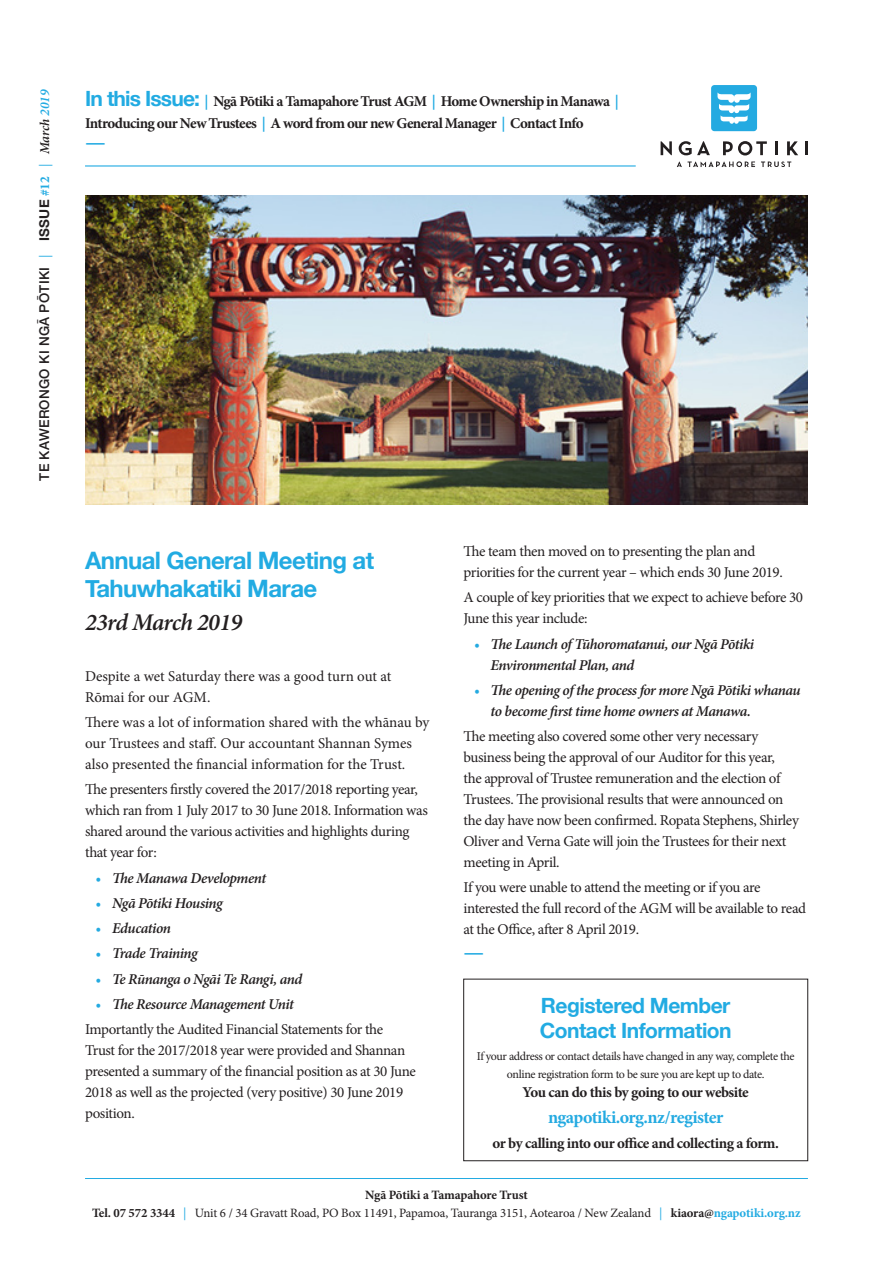
<style>
.page{position:relative;width:893px;height:1263px;background:#fff}
.page>*{position:absolute;margin:0;border:0;box-sizing:border-box;transform-origin:0 0}
.t1{font:700 24px/28.8px "Helvetica Neue";letter-spacing:-.025em;color:#22abe2}
.t2{font:italic 600 24px "Minion Pro";letter-spacing:-.03em;color:#231f20}
.t3{font:700 22.5px "Minion Pro";color:#22abe2}
.t4{font:700 21px "Helvetica Neue";letter-spacing:-.025em;color:#22abe2}
.t5{font:700 18px "Minion Pro";letter-spacing:-.03em;color:#24aae1}
.t6{font:15px/21px "Minion Pro";letter-spacing:-.025em;color:#231f20}
.t7{font:italic 600 15px/21px "Minion Pro";letter-spacing:-.03em;color:#231f20}
.t8{font:700 15px/22.5px "Minion Pro";letter-spacing:-.04em;color:#231f20}
.t9{font:15px/21px "Minion Pro";letter-spacing:-.005em;color:#231f20}
.t10{font:500 13.5px "Helvetica Neue";letter-spacing:.02em;color:#231f20}
.t11{font:12.75px/18px "Minion Pro";letter-spacing:-.01em;color:#231f20;text-align:center}
.t12{font:12px/18px "Minion Pro";letter-spacing:-.035em;color:#231f20;text-align:center}
.s1{font-family:"Minion Pro";font-weight:400;color:#22abe2}
.s2{font-weight:700}
.s3{font-family:"Minion Pro";font-weight:700;color:#22abe2}
.s4{font-family:"Minion Pro";font-weight:600;font-style:italic}
.s5{font-family:"Minion Pro";font-weight:600;font-style:italic;color:#22abe2}
.s6{font-family:"Helvetica Neue";font-size:21px;color:#22abe2}
.s7{color:#22abe2}
.s8{font-weight:500}
.s9{color:#24aae1}
.s10{font-weight:700;color:#22abe2}
</style>
<div class="page">
<hr style="left:85px;top:1178px;width:723px;height:1px;background:#22abe2">
<hr style="left:85px;top:165px;width:551px;height:2px;background:#22abe2">
<img style="left:85px;top:196px;width:723px;height:308px">
<div style="left:463px;top:979px;width:345px;height:182px;border:1px solid #231f20"></div>
<div style="left:711px;top:85px;width:46px;height:46px;background:#24aae1;border-radius:3px"></div>
<svg style="left:717px;top:92px;width:34px;height:32px"></svg>
<svg style="left:661px;top:141px;width:11px;height:14px"></svg>
<svg style="left:679px;top:141px;width:31px;height:14px"></svg>
<svg style="left:723px;top:141px;width:44px;height:14px"></svg>
<hr style="left:775px;top:141px;width:3px;height:14px;background:#231f20">
<svg style="left:787px;top:141px;width:11px;height:14px"></svg>
<svg style="left:805px;top:141px;width:2px;height:14px"></svg>
<svg style="left:677px;top:161px;width:78px;height:6px"></svg>
<svg style="left:761px;top:162px;width:30px;height:5px"></svg>
<p class="t10" style="left:33px;top:481px;width:393px;rotate:-90deg">TE KAWERONGO KI NGĀ PŌTIKI <span class="s1">|</span> <span class="s2">ISSUE</span> <span class="s3">#12</span> <span class="s1">|</span> <span class="s4">March</span> <span class="s5">2019</span></p>
<p class="t8" style="left:85px;top:89px;width:535px"><span class="s6">In this Issue:</span> <span class="s7">|</span> Ngā Pōtiki a Tamapahore Trust AGM <span class="s7">|</span> Home Ownership in Manawa <span class="s7">|<br></span>Introducing our New Trustees <span class="s7">|</span> A word from our new General Manager <span class="s7">|</span> Contact Info</p>
<p class="t3" style="left:85px;top:126px;width:22px">—</p>
<p class="t1" style="left:85px;top:546px;width:291px">Annual General Meeting at<br>Tahuwhakatiki Marae</p>
<p class="t2" style="left:85px;top:606px;width:159px">23rd March 2019</p>
<p class="t9" style="left:85px;top:666px;width:308px">Despite a wet Saturday there was a good turn out at<br>R<span class="s8">ō</span>mai for our AGM.</p>
<p class="t9" style="left:85px;top:712px;width:346px">There was a lot of information shared with the whānau by our Trustees and staff. Our accountant Shannan Symes also presented the financial information for the Trust.</p>
<p class="t6" style="left:85px;top:779px;width:344px">The presenters firstly covered the 2017/2018 reporting year, which ran from 1 July 2017 to 30 June 2018. Information was shared around the various activities and highlights during that year for:</p>
<p class="t7" style="left:96px;top:867px;width:172px"><span class="s9">•</span> The Manawa Development</p>
<p class="t7" style="left:96px;top:892px;width:129px"><span class="s9">•</span> Ngā Pōtiki Housing</p>
<p class="t7" style="left:96px;top:918px;width:77px"><span class="s9">•</span> Education</p>
<p class="t7" style="left:96px;top:943px;width:104px"><span class="s9">•</span> Trade Training</p>
<p class="t7" style="left:96px;top:968px;width:208px"><span class="s9">•</span> Te Rūnanga o Ngāi Te Rangi, and</p>
<p class="t7" style="left:96px;top:993px;width:200px"><span class="s9">•</span> The Resource Management Unit</p>
<p class="t6" style="left:85px;top:1019px;width:332px">Importantly the Audited Financial Statements for the Trust for the 2017/2018 year were provided and Shannan presented a summary of the financial position as at 30 June 2018 as well as the projected (very positive) 30 June 2019 position.</p>
<p class="t6" style="left:463px;top:541px;width:321px">The team then moved on to presenting the plan and priorities for the current year – which ends 30 June 2019.</p>
<p class="t6" style="left:463px;top:587px;width:341px">A couple of key priorities that we expect to achieve before 30<br>June this year include:</p>
<p class="t7" style="left:490px;top:633px;width:265px;text-indent:-16px"><span class="s9">•</span> The Launch of Tūhoromatanui, our Ngā Pōtiki<br>Environmental Plan, and</p>
<p class="t7" style="left:490px;top:679px;width:312px;text-indent:-16px"><span class="s9">•</span> The opening of the process for more Ngā Pōtiki whanau to become first time home owners at Manawa.</p>
<p class="t6" style="left:463px;top:726px;width:337px">The meeting also covered some other very necessary business being the approval of our Auditor for this year,<br>the approval of Trustee remuneration and the election of Trustees. The provisional results that were announced on the day have now been confirmed. Ropata Stephens, Shirley Oliver and Verna Gate will join the Trustees for their next meeting in April.</p>
<p class="t6" style="left:463px;top:877px;width:344px">If you were unable to attend the meeting or if you are interested the full record of the AGM will be available to read at the Office, after 8 April 2019.</p>
<h2 class="t3" style="left:463px;top:936px;width:22px">—</h2>
<p class="t4" style="left:541px;top:988px;width:191px">Registered Member</p>
<p class="t4" style="left:540px;top:1014px;width:193px">Contact Information</p>
<p class="t12" style="left:477px;top:1047px;width:319px">If your address or contact details have changed in any way, complete the online registration form to be sure you are kept up to date.</p>
<p class="t8" style="left:523px;top:1081px;width:228px">You can do this by going to our website</p>
<p class="t5" style="left:548px;top:1104px;width:177px">ngapotiki.org.nz/register</p>
<p class="t8" style="left:492px;top:1131px;width:288px">or by calling into our office and collecting a form.</p>
<p class="t11" style="left:92px;top:1186px;width:710px"><span class="s2">Ngā Pōtiki a Tamapahore Trust<br>Tel. 07 572 3344</span> <span class="s7">|</span> Unit 6 / 34 Gravatt Road, PO Box 11491, Papamoa, Tauranga 3151, Aotearoa / New Zealand <span class="s7">|</span> <span class="s2">kiaora@</span><span class="s10">ngapotiki.org.nz</span></p>
</div>
